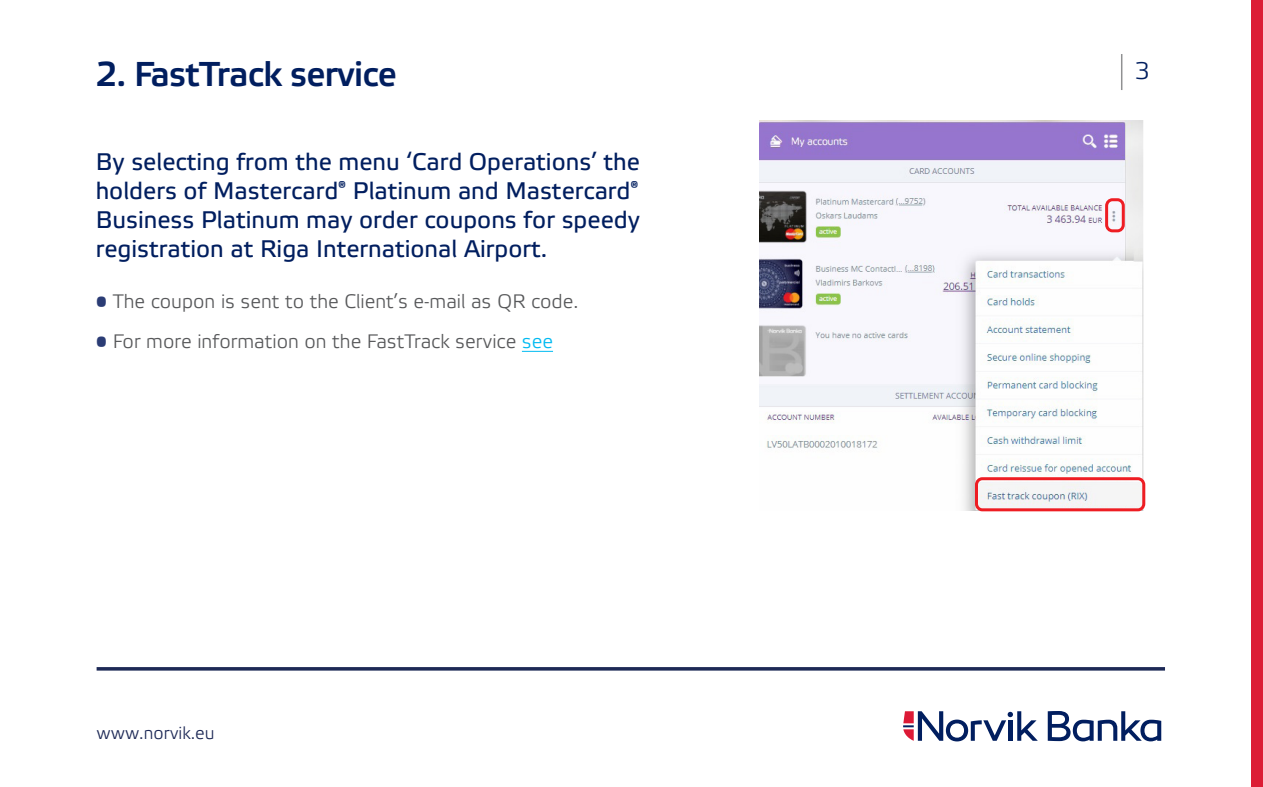
<style>
.page{position:relative;width:1263px;height:787px;background:#fff}
.page>*{position:absolute;margin:0;border:0;box-sizing:border-box;transform-origin:0 0}
.zagolovok{font:34.5px "Etelka Medium Pro";letter-spacing:-.02em;color:#011e5f}
.zagolovok2{font:24px/28.8px "Etelka Text Pro";color:#011e5f;text-align:justify}
.t1{font:24px "Etelka Light Pro";color:#011e5f}
.zagolovok2-2{font:19.5px "Etelka Light Pro";color:#57585a}
.t2{font:17.55px "Etelka Light Pro";color:#1d2956}
.s1{color:#2b3c75}
.s2{color:#00baf1}
</style>
<div class="page">
<div style="left:1252px;top:0;width:11px;height:787px;background:#dc1d35"></div>
<hr style="left:97px;top:667px;width:1068px;height:3px;background:#1d2956">
<svg style="left:1048px;top:711px;width:113px;height:30px"></svg>
<svg style="left:903px;top:711px;width:135px;height:30px"></svg>
<hr style="left:1121px;top:54px;width:1px;height:36px;background:#909192">
<img style="left:759px;top:120px;width:385px;height:390px">
<hr style="left:522px;top:351px;width:31px;height:1px;background:#00baf1">
<div style="left:975px;top:477px;width:170px;height:34px;border:3px solid #ee1d23;border-radius:6px"></div>
<div style="left:1105px;top:198px;width:20px;height:34px;border:3px solid #ee1d23;border-radius:6px"></div>
<p class="zagolovok" style="left:96px;top:55px;width:303px">2. FastTrack service</p>
<p class="t1" style="left:1135px;top:58px;width:16px">3</p>
<p class="zagolovok2" style="left:96px;top:149px;width:546px">By selecting from the menu ‘Card Operations’ the holders of Masterсard<sup>®</sup> Platinum and Mastercard<sup>® </sup>Business Platinum may order coupons for speedy registration at Riga International Airport.</p>
<p class="zagolovok2-2" style="left:96px;top:291px;width:484px"><span class="s1">•</span> The coupon is sent to the Client’s e-mail as QR code.</p>
<p class="zagolovok2-2" style="left:96px;top:331px;width:459px"><span class="s1">•</span> For more information on the FastTrack service <span class="s2">see</span></p>
<p class="t2" style="left:97px;top:723px;width:119px">www.norvik.eu</p>
</div>
